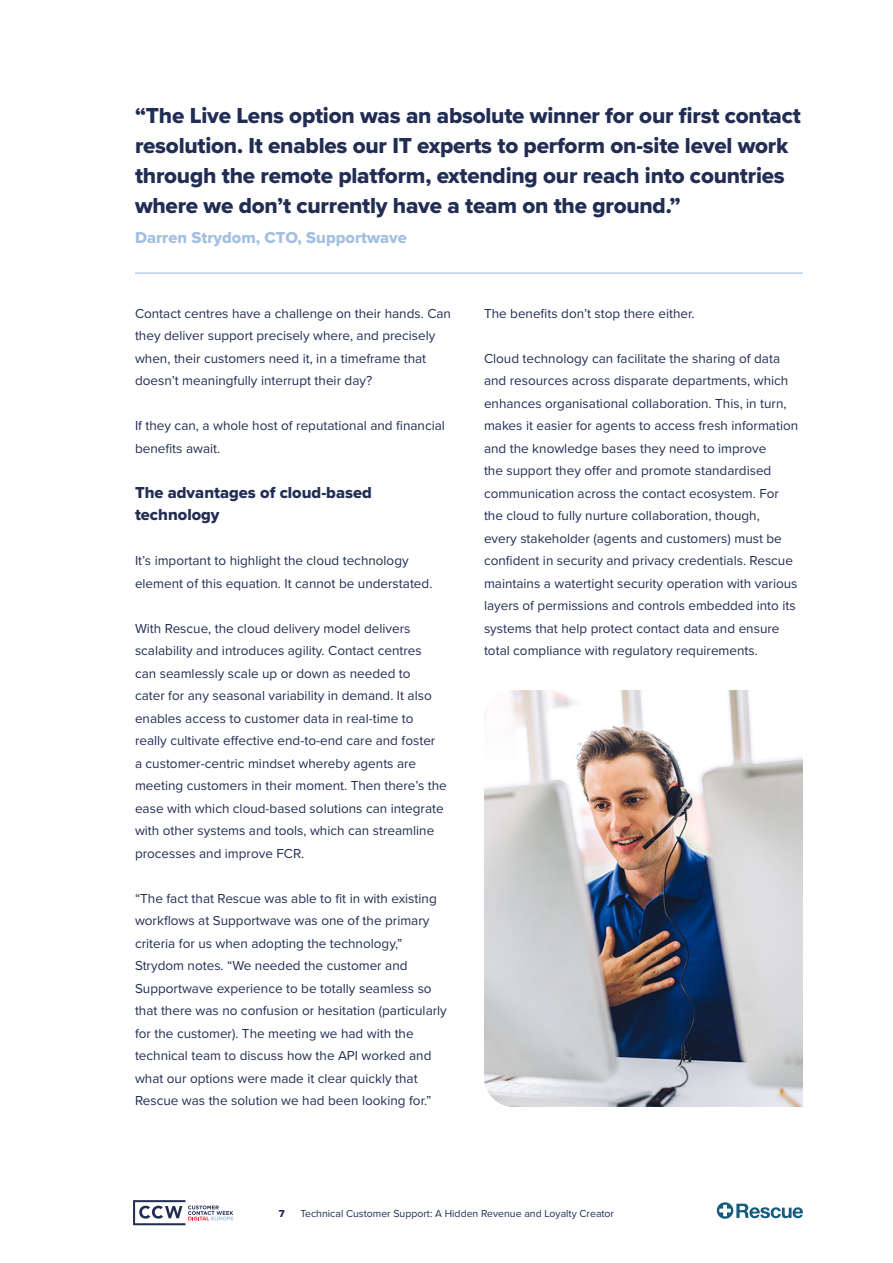
<style>
.page{position:relative;width:893px;height:1263px;background:#fff}
.page>*{position:absolute;margin:0;border:0;box-sizing:border-box;transform-origin:0 0}
.t1{font:22.5px/30px "Proxima Nova Extrabld";letter-spacing:-.01em;color:#222d53}
.t2{font:16.5px/22.5px "Proxima Nova Extrabld";color:#222d53}
.t3{font:16.5px "Proxima Nova Extrabld";color:#a4c0e1}
.t4{font:13.5px/22.5px "Proxima Nova";color:#222d53}
.t5{font:10.5px "Proxima Nova";color:#222d53}
.t6{font:10.5px "Proxima Nova Extrabld";color:#222d53}
</style>
<div class="page">
<svg style="left:717px;top:1202px;width:86px;height:17px"></svg>
<svg style="left:133px;top:1200px;width:100px;height:25px"></svg>
<img style="left:484px;top:690px;width:319px;height:417px">
<hr style="left:135px;top:273px;width:668px;height:1px;background:#a4c0e1">
<p class="t1" style="left:135px;top:100px;width:667px">“The Live Lens option was an absolute winner for our first contact resolution. It enables our IT experts to perform on-site level work through the remote platform, extending our reach into countries where we don’t currently have a team on the ground.”</p>
<p class="t3" style="left:135px;top:225px;width:273px">Darren Strydom, CTO, Supportwave</p>
<p class="t4" style="left:135px;top:301px;width:318px">Contact centres have a challenge on their hands. Can they deliver support precisely where, and precisely when, their customers need it, in a timeframe that doesn’t meaningfully interrupt their day?</p>
<p class="t4" style="left:135px;top:414px;width:311px">If they can, a whole host of reputational and financial benefits await.</p>
<p class="t2" style="left:135px;top:481px;width:238px">The advantages of cloud-based technology</p>
<p class="t4" style="left:135px;top:549px;width:299px">It’s important to highlight the cloud technology element of this equation. It cannot be understated.</p>
<p class="t4" style="left:135px;top:616px;width:313px">With Rescue, the cloud delivery model delivers scalability and introduces agility. Contact centres<br>can seamlessly scale up or down as needed to<br>cater for any seasonal variability in demand. It also enables access to customer data in real-time to really cultivate effective end-to-end care and foster<br>a customer-centric mindset whereby agents are meeting customers in their moment. Then there’s the ease with which cloud-based solutions can integrate with other systems and tools, which can streamline processes and improve FCR.</p>
<p class="t4" style="left:135px;top:886px;width:313px">“The fact that Rescue was able to fit in with existing workflows at Supportwave was one of the primary criteria for us when adopting the technology,” Strydom notes. “We needed the customer and Supportwave experience to be totally seamless so that there was no confusion or hesitation (particularly for the customer). The meeting we had with the technical team to discuss how the API worked and what our options were made it clear quickly that Rescue was the solution we had been looking for.”</p>
<p class="t4" style="left:484px;top:301px;width:212px">The benefits don’t stop there either.</p>
<p class="t4" style="left:484px;top:346px;width:316px">Cloud technology can facilitate the sharing of data and resources across disparate departments, which enhances organisational collaboration. This, in turn, makes it easier for agents to access fresh information and the knowledge bases they need to improve<br>the support they offer and promote standardised communication across the contact ecosystem. For the cloud to fully nurture collaboration, though,<br>every stakeholder (agents and customers) must be confident in security and privacy credentials. Rescue maintains a watertight security operation with various layers of permissions and controls embedded into its systems that help protect contact data and ensure total compliance with regulatory requirements.</p>
<p class="t6" style="left:279px;top:1205px;width:7px">7</p>
<p class="t5" style="left:300px;top:1205px;width:315px">Technical Customer Support: A Hidden Revenue and Loyalty Creator</p>
</div>
